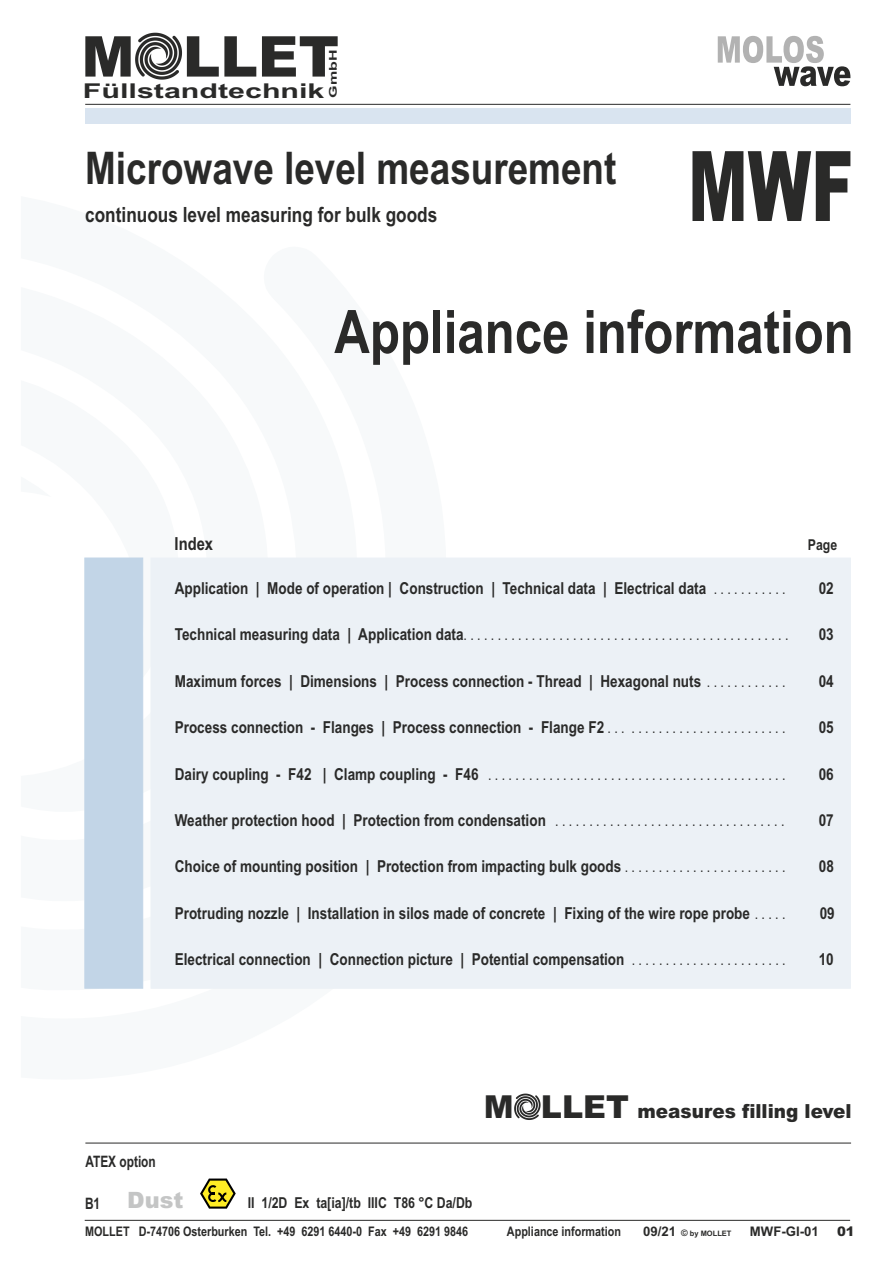
<style>
.page{position:relative;width:893px;height:1263px;background:#fff}
.page>*{position:absolute;margin:0;border:0;box-sizing:border-box;transform-origin:0 0}
.t1{font:900 97.5px "Arial";color:#2a2a29;scale:.65 1}
.t2{font:700 60px "Arial Narrow";color:#2a2a29}
.t3{font:900 56.25px "Arial";color:#2a2a29}
.t4{font:700 45px "Arial Narrow";color:#2a2a29}
.t5{font:900 22.5px "Arial";color:#c4c5c5}
.t6{font:700 21px "Arial Narrow";color:#2a2a29}
.t7{font:700 20.4px "Arial";color:#2a2a29;scale:1.49 1}
.t8{font:900 19.35px "Arial";color:#2a2a29;scale:.95 1}
.t9{font:700 18px "Arial Narrow";color:#2a2a29}
.t10{font:700 16.5px "Arial Narrow";color:#2a2a29}
.t11{font:700 15.75px "Arial Narrow";color:#2a2a29;scale:.92 1}
.t12{font:15px "Arial Narrow";color:#2a2a29}
.t13{font:700 15px "Arial Narrow";color:#2a2a29}
.t14{font:700 13.2px "Arial";color:#2a2a29;scale:.82 1}
.t15{font:700 13.2px "Arial";color:#2a2a29}
.t16{font:900 13.2px "Arial";color:#2a2a29}
.t17{font:700 10.65px "Arial";color:#2a2a29;scale:1.5 1}
.t18{font:700 7.5px "Arial";color:#2a2a29}
.s1{font-weight:400;font-size:15px}
.s2{font-weight:700;font-size:16.5px}
.s3{font-family:"Arial Narrow";font-weight:700;font-size:15.75px;color:#2a2a29}
.s4{font-size:31.65px}
.s5{font-size:13.2px}
.s6{font-size:9px}
</style>
<div class="page">
<svg style="left:84px;top:557px;width:94px;height:128px"></svg>
<div style="left:151px;top:558px;width:700px;height:431px;background:#ecf1f6"></div>
<div style="left:85px;top:558px;width:58px;height:431px;background:#c2d5e7"></div>
<div style="left:85px;top:109px;width:765px;height:15px;background:#d9e4f0"></div>
<hr style="left:85px;top:104px;width:765px;height:1px;background:#2a2a29">
<svg style="left:135px;top:33px;width:47px;height:47px"></svg>
<svg style="left:718px;top:36px;width:132px;height:50px"></svg>
<hr style="left:85px;top:1220px;width:765px;height:1px;background:#2a2a29">
<svg style="left:514px;top:1094px;width:27px;height:26px"></svg>
<hr style="left:85px;top:1143px;width:766px;height:1px;background:#2a2a29">
<svg style="left:200px;top:1178px;width:36px;height:31px"></svg>
<h3 class="t3" style="left:81px;top:36px;width:259px">M LLET</h3>
<p class="t7" style="left:83px;top:83px;width:164px">Füllstandtechnik</p>
<p class="t17" style="left:329px;top:98px;width:34px;rotate:-90deg">GmbH</p>
<h3 class="t4" style="left:85px;top:151px;width:533px">Microwave level measurement</h3>
<p class="t6" style="left:85px;top:207px;width:354px">continuous level measuring for bulk goods</p>
<h1 class="t1" style="left:688px;top:151px;width:256px">MWF</h1>
<h2 class="t2" style="left:334px;top:309px;width:521px">Appliance information</h2>
<p class="t9" style="left:175px;top:536px;width:40px">Index</p>
<p class="t13" style="left:808px;top:539px;width:31px">Page</p>
<p class="t10" style="left:175px;top:582px;width:612px">Application | Mode of operation | Construction | Technical data | Electrical data <span class="s1">. . . . . . . . . . .</span></p>
<p class="t10" style="left:819px;top:582px;width:17px">02</p>
<p class="t12" style="left:175px;top:629px;width:615px"><span class="s2">Technical measuring data | Application data</span>. . . . . . . . . . . . . . . . . . . . . . . . . . . . . . . . . . . . . . . . . . . . . . . .</p>
<p class="t10" style="left:819px;top:628px;width:17px">03</p>
<p class="t10" style="left:175px;top:675px;width:612px">Maximum forces | Dimensions | Process connection - Thread | Hexagonal nuts <span class="s1">. . . . . . . . . . . .</span></p>
<p class="t10" style="left:819px;top:675px;width:17px">04</p>
<p class="t10" style="left:175px;top:721px;width:612px">Process connection - Flanges | Process connection - Flange F2 <span class="s1">. . . . . . . . . . . . . . . . . . . . . . . . . .</span></p>
<p class="t10" style="left:819px;top:721px;width:17px">05</p>
<p class="t12" style="left:175px;top:769px;width:612px"><span class="s2">Dairy coupling - F42 | Clamp coupling - F46</span> . . . . . . . . . . . . . . . . . . . . . . . . . . . . . . . . . . . . . . . . . . . .</p>
<p class="t10" style="left:819px;top:768px;width:17px">06</p>
<p class="t10" style="left:175px;top:814px;width:611px">Weather protection hood | Protection from condensation <span class="s1">. . . . . . . . . . . . . . . . . . . . . . . . . . . . . . . . . .</span></p>
<p class="t10" style="left:819px;top:814px;width:17px">07</p>
<p class="t10" style="left:175px;top:860px;width:612px">Choice of mounting position | Protection from impacting bulk goods <span class="s1">. . . . . . . . . . . . . . . . . . . . . . . .</span></p>
<p class="t10" style="left:819px;top:860px;width:17px">08</p>
<p class="t10" style="left:175px;top:907px;width:612px">Protruding nozzle | Installation in silos made of concrete | Fixing of the wire rope probe <span class="s1">. . . . .</span></p>
<p class="t10" style="left:820px;top:907px;width:17px">09</p>
<p class="t10" style="left:175px;top:953px;width:612px">Electrical connection | Connection picture | Potential compensation <span class="s1">. . . . . . . . . . . . . . . . . . . . . . .</span></p>
<p class="t10" style="left:819px;top:953px;width:17px">10</p>
<p class="t11" style="left:85px;top:1156px;width:78px">ATEX option</p>
<h3 class="t5" style="left:85px;top:1192px;width:100px"><span class="s3">B1</span> Dust</h3>
<p class="t13" style="left:248px;top:1197px;width:226px">II 1/2D Ex ta[ia]/tb IIIC T86 °C Da/Db</p>
<p class="t8" style="left:484px;top:1104px;width:389px"><span class="s4">M LLET</span> measures filling level</p>
<p class="t14" style="left:85px;top:1227px;width:469px">MOLLET D-74706 Osterburken Tel. +49 6291 6440-0 Fax +49 6291 9846</p>
<p class="t14" style="left:507px;top:1227px;width:141px">Appliance information</p>
<p class="t18" style="left:643px;top:1231px;width:90px"><span class="s5">09/21</span> <span class="s6">©</span> by MOLLET</p>
<p class="t15" style="left:750px;top:1227px;width:70px">MWF-GI-01</p>
<p class="t16" style="left:837px;top:1227px;width:19px">01</p>
</div>
